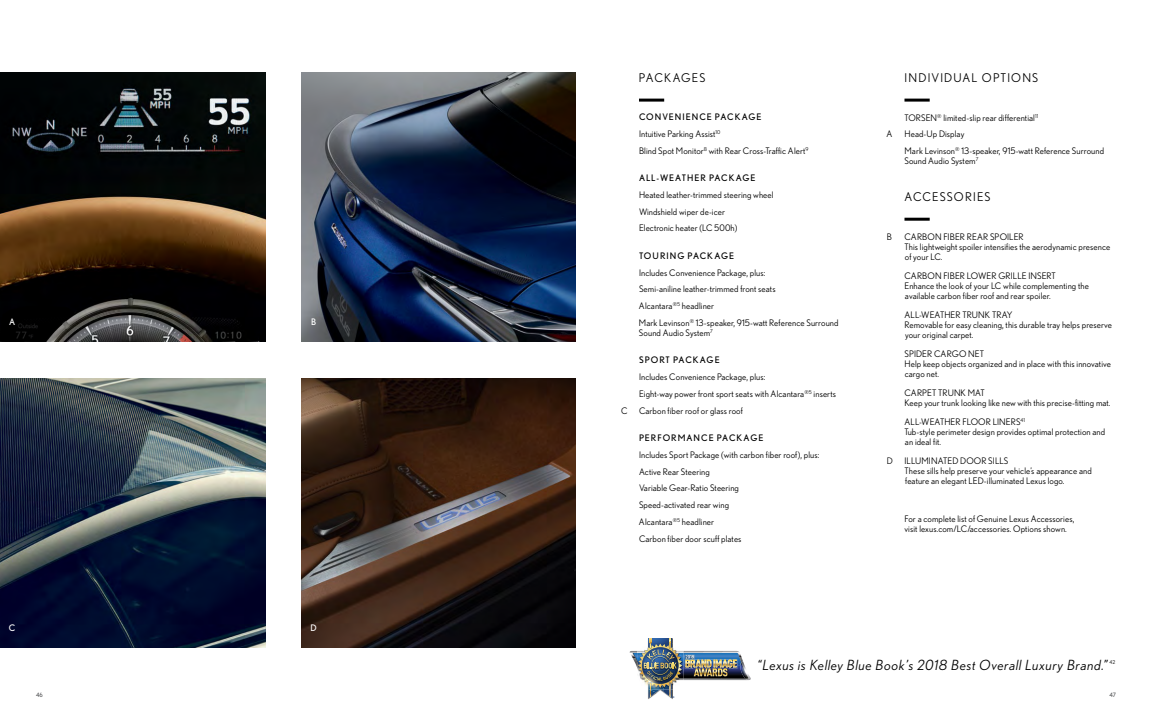
<style>
.page{position:relative;width:1152px;height:720px;background:#fff}
.page>*{position:absolute;margin:0;border:0;box-sizing:border-box;transform-origin:0 0}
._1c__Caption_Headlin{font:italic 14px "Nobel";letter-spacing:.045em;color:#000}
._2a__Package_Accesso{font:12px "Nobel";letter-spacing:.095em;color:#000}
._2a__Package_Accesso-2{font:9px/10px "Nobel";letter-spacing:.01em;color:#000}
._2a__Standard_Option{font:9px "Nobel";letter-spacing:.105em;color:#000}
.t1{font:9px "Nobel";color:#fff}
.t2{font:6px "Nobel";color:#58595b}
._1c__Caption_Headlin-2{font:5.2px "Nobel";color:#000}
</style>
<div class="page">
<img style="left:0;top:72px;width:266px;height:270px">
<img style="left:0;top:378px;width:266px;height:270px">
<img style="left:302px;top:72px;width:274px;height:270px">
<img style="left:302px;top:378px;width:274px;height:270px">
<svg style="left:0;top:306px;width:75px;height:36px;background:#0f0f0f"></svg>
<img style="left:747px;top:674px;width:4px;height:6px">
<img style="left:629px;top:638px;width:118px;height:60px">
<hr style="left:905px;top:218px;width:25px;height:3px;background:#000">
<hr style="left:639px;top:99px;width:25px;height:3px;background:#000">
<hr style="left:904px;top:99px;width:26px;height:3px;background:#000">
<p class="t1" style="left:9px;top:317px;width:8px">A</p>
<p class="t1" style="left:311px;top:317px;width:7px">B</p>
<p class="_2a__Package_Accesso" style="left:639px;top:70px;width:68px">PACKAGES</p>
<p class="_2a__Standard_Option" style="left:639px;top:111px;width:124px">CONVENIENCE PACKAGE</p>
<p class="_2a__Package_Accesso-2" style="left:639px;top:129px;width:83px">Intuitive Parking Assist<sup>10</sup></p>
<p class="_2a__Package_Accesso-2" style="left:639px;top:145px;width:171px">Blind Spot Monitor<sup>8</sup> with Rear Cross-Traffic Alert<sup>9</sup></p>
<p class="_2a__Standard_Option" style="left:639px;top:172px;width:118px">ALL-WEATHER PACKAGE</p>
<p class="_2a__Package_Accesso-2" style="left:639px;top:190px;width:136px">Heated leather-trimmed steering wheel</p>
<p class="_2a__Package_Accesso-2" style="left:639px;top:206px;width:88px">Windshield wiper de-icer</p>
<p class="_2a__Package_Accesso-2" style="left:639px;top:223px;width:100px">Electronic heater (LC 500h)</p>
<p class="_2a__Standard_Option" style="left:639px;top:250px;width:97px">TOURING PACKAGE</p>
<p class="_2a__Package_Accesso-2" style="left:639px;top:267px;width:128px">Includes Convenience Package, plus:</p>
<p class="_2a__Package_Accesso-2" style="left:639px;top:284px;width:138px">Semi-aniline leather-trimmed front seats</p>
<p class="_2a__Package_Accesso-2" style="left:639px;top:301px;width:77px">Alcantara<sup>®5</sup> headliner</p>
<p class="_2a__Package_Accesso-2" style="left:639px;top:318px;width:201px">Mark Levinson<sup>®</sup> 13-speaker, 915-watt Reference Surround<br>Sound Audio System<sup>7</sup></p>
<p class="_2a__Standard_Option" style="left:639px;top:355px;width:82px">SPORT PACKAGE</p>
<p class="_2a__Package_Accesso-2" style="left:639px;top:372px;width:128px">Includes Convenience Package, plus:</p>
<p class="_2a__Package_Accesso-2" style="left:639px;top:389px;width:199px">Eight-way power front sport seats with Alcantara<sup>®5</sup> inserts</p>
<p class="_2a__Package_Accesso-2" style="left:621px;top:405px;width:8px">C</p>
<p class="_2a__Package_Accesso-2" style="left:639px;top:405px;width:105px">Carbon fiber roof or glass roof</p>
<p class="_2a__Standard_Option" style="left:639px;top:432px;width:126px">PERFORMANCE PACKAGE</p>
<p class="_2a__Package_Accesso-2" style="left:639px;top:450px;width:182px">Includes Sport Package (with carbon fiber roof), plus:</p>
<p class="_2a__Package_Accesso-2" style="left:639px;top:466px;width:72px">Active Rear Steering</p>
<p class="_2a__Package_Accesso-2" style="left:639px;top:483px;width:102px">Variable Gear-Ratio Steering</p>
<p class="_2a__Package_Accesso-2" style="left:639px;top:500px;width:92px">Speed-activated rear wing</p>
<p class="_2a__Package_Accesso-2" style="left:639px;top:517px;width:77px">Alcantara<sup>®5</sup> headliner</p>
<p class="_2a__Package_Accesso-2" style="left:639px;top:533px;width:104px">Carbon fiber door scuff plates</p>
<p class="_2a__Package_Accesso" style="left:904px;top:70px;width:135px">INDIVIDUAL OPTIONS</p>
<p class="_2a__Package_Accesso-2" style="left:904px;top:112px;width:135px">TORSEN<sup>®</sup> limited-slip rear differential<sup>11</sup></p>
<p class="_2a__Package_Accesso-2" style="left:886px;top:129px;width:8px">A</p>
<p class="_2a__Package_Accesso-2" style="left:904px;top:129px;width:61px">Head-Up Display</p>
<p class="_2a__Package_Accesso-2" style="left:904px;top:146px;width:201px">Mark Levinson<sup>®</sup> 13-speaker, 915-watt Reference Surround<br>Sound Audio System<sup>7</sup></p>
<p class="_2a__Package_Accesso" style="left:904px;top:189px;width:88px">ACCESSORIES</p>
<p class="_2a__Package_Accesso-2" style="left:887px;top:231px;width:7px">B</p>
<p class="_2a__Package_Accesso-2" style="left:905px;top:231px;width:207px">CARBON FIBER REAR SPOILER<br>This lightweight spoiler intensifies the aerodynamic presence of your LC.</p>
<p class="_2a__Package_Accesso-2" style="left:905px;top:270px;width:186px">CARBON FIBER LOWER GRILLE INSERT<br>Enhance the look of your LC while complementing the available carbon fiber roof and rear spoiler.</p>
<p class="_2a__Package_Accesso-2" style="left:905px;top:309px;width:209px">ALL-WEATHER TRUNK TRAY<br>Removable for easy cleaning, this durable tray helps preserve your original carpet.</p>
<p class="_2a__Package_Accesso-2" style="left:905px;top:348px;width:208px">SPIDER CARGO NET<br>Help keep objects organized and in place with this innovative cargo net.</p>
<p class="_2a__Package_Accesso-2" style="left:905px;top:387px;width:208px">CARPET TRUNK MAT<br>Keep your trunk looking like new with this precise-fitting mat.</p>
<p class="_2a__Package_Accesso-2" style="left:905px;top:416px;width:202px">ALL-WEATHER FLOOR LINERS<sup>41<br></sup>Tub-style perimeter design provides optimal protection and an ideal fit.</p>
<p class="_2a__Package_Accesso-2" style="left:887px;top:455px;width:8px">D</p>
<p class="_2a__Package_Accesso-2" style="left:905px;top:455px;width:189px">ILLUMINATED DOOR SILLS<br>These sills help preserve your vehicle’s appearance and feature an elegant LED-illuminated Lexus logo.</p>
<p class="_2a__Package_Accesso-2" style="left:904px;top:513px;width:171px">For a complete list of Genuine Lexus Accessories, visit lexus.com/LC/accessories. Options shown.</p>
<p class="t1" style="left:9px;top:623px;width:8px">C</p>
<p class="t1" style="left:311px;top:623px;width:8px">D</p>
<p class="_1c__Caption_Headlin" style="left:757px;top:657px;width:352px">“Lexus is Kelley Blue Book’s 2018 Best Overall Luxury Brand.”</p>
<p class="_1c__Caption_Headlin-2" style="left:1109px;top:659px;width:7px">42</p>
<p class="t2" style="left:36px;top:692px;width:8px">46</p>
<p class="t2" style="left:1109px;top:692px;width:8px">47</p>
</div>
